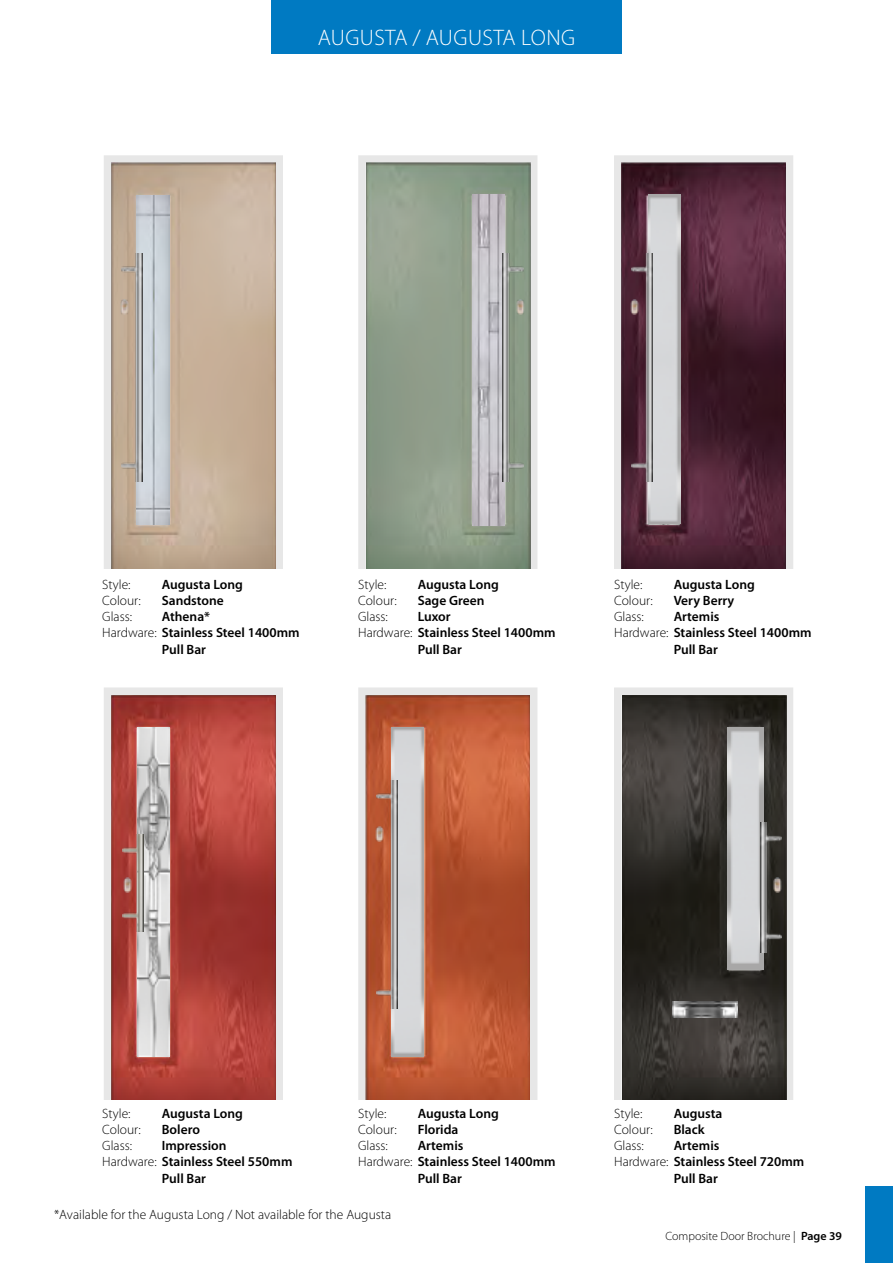
<style>
.page{position:relative;width:893px;height:1263px;background:#fff}
.page>*{position:absolute;margin:0;border:0;box-sizing:border-box;transform-origin:0 0}
.t1{font:300 22.5px "Myriad Pro";letter-spacing:.02em;color:#fff}
.t2{font:600 13.5px "Myriad Pro";color:#000}
.t3{font:300 13.5px "Myriad Pro";color:#000}
.t4{font:300 12px "Myriad Pro";color:#000}
.s1{font-weight:300}
.s2{font-weight:600}
</style>
<div class="page">
<div style="left:271px;top:0;width:350px;height:53px;background:#007ac2"></div>
<svg style="left:104px;top:687px;width:179px;height:413px;background:#e2dddd"></svg>
<svg style="left:358px;top:687px;width:180px;height:413px;background:#e5e4e4"></svg>
<svg style="left:614px;top:687px;width:179px;height:413px;background:#e7e7e7"></svg>
<img style="left:111px;top:695px;width:164px;height:405px">
<img style="left:366px;top:695px;width:164px;height:405px">
<img style="left:622px;top:695px;width:165px;height:405px">
<svg style="left:104px;top:155px;width:179px;height:414px;background:#e2e0df"></svg>
<svg style="left:358px;top:155px;width:180px;height:414px;background:#e1e1e0"></svg>
<div style="left:614px;top:155px;width:179px;height:414px;background:#e7e7e7"></div>
<img style="left:111px;top:163px;width:164px;height:406px">
<img style="left:367px;top:163px;width:164px;height:406px">
<img style="left:621px;top:163px;width:165px;height:406px">
<div style="left:865px;top:1186px;width:28px;height:77px;background:#007ac2"></div>
<img style="left:672px;top:1001px;width:65px;height:17px">
<img style="left:727px;top:727px;width:36px;height:242px">
<img style="left:760px;top:822px;width:21px;height:130px">
<img style="left:774px;top:877px;width:8px;height:15px">
<img style="left:137px;top:196px;width:32px;height:328px">
<img style="left:122px;top:254px;width:21px;height:228px">
<img style="left:121px;top:300px;width:8px;height:15px">
<img style="left:472px;top:195px;width:33px;height:331px">
<img style="left:502px;top:254px;width:21px;height:228px">
<img style="left:516px;top:300px;width:8px;height:15px">
<img style="left:648px;top:195px;width:32px;height:329px">
<img style="left:138px;top:727px;width:32px;height:329px">
<img style="left:123px;top:834px;width:21px;height:98px">
<img style="left:392px;top:727px;width:32px;height:329px">
<img style="left:376px;top:780px;width:21px;height:228px">
<img style="left:375px;top:826px;width:8px;height:15px">
<img style="left:631px;top:254px;width:21px;height:228px">
<img style="left:630px;top:300px;width:8px;height:15px">
<h1 class="t1" style="left:318px;top:24px;width:259px">AUGUSTA / AUGUSTA LONG</h1>
<p class="t3" style="left:102px;top:576px;width:30px">Style:</p>
<p class="t2" style="left:162px;top:576px;width:83px">Augusta Long</p>
<p class="t3" style="left:102px;top:592px;width:40px">Colour:</p>
<p class="t2" style="left:162px;top:592px;width:64px">Sandstone</p>
<p class="t3" style="left:102px;top:609px;width:31px">Glass:</p>
<p class="t2" style="left:162px;top:608px;width:50px">Athena*</p>
<p class="t2" style="left:102px;top:624px;width:199px"><span class="s1">Hardware:</span> Stainless Steel 1400mm</p>
<p class="t2" style="left:162px;top:640px;width:46px">Pull Bar</p>
<p class="t3" style="left:358px;top:576px;width:30px">Style:</p>
<p class="t2" style="left:418px;top:576px;width:83px">Augusta Long</p>
<p class="t3" style="left:358px;top:592px;width:40px">Colour:</p>
<p class="t2" style="left:418px;top:592px;width:68px">Sage Green</p>
<p class="t3" style="left:358px;top:609px;width:31px">Glass:</p>
<p class="t2" style="left:418px;top:608px;width:34px">Luxor</p>
<p class="t2" style="left:358px;top:624px;width:199px"><span class="s1">Hardware:</span> Stainless Steel 1400mm</p>
<p class="t2" style="left:418px;top:640px;width:46px">Pull Bar</p>
<p class="t3" style="left:614px;top:576px;width:30px">Style:</p>
<p class="t2" style="left:674px;top:576px;width:83px">Augusta Long</p>
<p class="t3" style="left:614px;top:592px;width:40px">Colour:</p>
<p class="t2" style="left:674px;top:592px;width:62px">Very Berry</p>
<p class="t3" style="left:614px;top:609px;width:31px">Glass:</p>
<p class="t2" style="left:674px;top:608px;width:47px">Artemis</p>
<p class="t2" style="left:614px;top:624px;width:199px"><span class="s1">Hardware:</span> Stainless Steel 1400mm</p>
<p class="t2" style="left:674px;top:640px;width:46px">Pull Bar</p>
<p class="t3" style="left:102px;top:1105px;width:30px">Style:</p>
<p class="t2" style="left:162px;top:1105px;width:83px">Augusta Long</p>
<p class="t3" style="left:102px;top:1121px;width:40px">Colour:</p>
<p class="t2" style="left:162px;top:1121px;width:40px">Bolero</p>
<p class="t3" style="left:102px;top:1137px;width:31px">Glass:</p>
<p class="t2" style="left:162px;top:1137px;width:66px">Impression</p>
<p class="t2" style="left:102px;top:1153px;width:192px"><span class="s1">Hardware:</span> Stainless Steel 550mm</p>
<p class="t2" style="left:162px;top:1169px;width:46px">Pull Bar</p>
<p class="t3" style="left:358px;top:1105px;width:30px">Style:</p>
<p class="t2" style="left:418px;top:1105px;width:83px">Augusta Long</p>
<p class="t3" style="left:358px;top:1121px;width:40px">Colour:</p>
<p class="t2" style="left:418px;top:1121px;width:42px">Florida</p>
<p class="t3" style="left:358px;top:1137px;width:31px">Glass:</p>
<p class="t2" style="left:418px;top:1137px;width:47px">Artemis</p>
<p class="t2" style="left:358px;top:1153px;width:199px"><span class="s1">Hardware:</span> Stainless Steel 1400mm</p>
<p class="t2" style="left:418px;top:1169px;width:46px">Pull Bar</p>
<p class="t3" style="left:54px;top:1206px;width:339px">*Available for the Augusta Long / Not available for the Augusta</p>
<p class="t3" style="left:614px;top:1105px;width:30px">Style:</p>
<p class="t2" style="left:674px;top:1105px;width:50px">Augusta</p>
<p class="t3" style="left:614px;top:1121px;width:40px">Colour:</p>
<p class="t2" style="left:674px;top:1121px;width:33px">Black</p>
<p class="t3" style="left:614px;top:1137px;width:31px">Glass:</p>
<p class="t2" style="left:674px;top:1137px;width:47px">Artemis</p>
<p class="t2" style="left:614px;top:1153px;width:192px"><span class="s1">Hardware:</span> Stainless Steel 720mm</p>
<p class="t2" style="left:674px;top:1169px;width:46px">Pull Bar</p>
<p class="t4" style="left:665px;top:1229px;width:178px">Composite Door Brochure | <span class="s2">Page 39</span></p>
</div>
